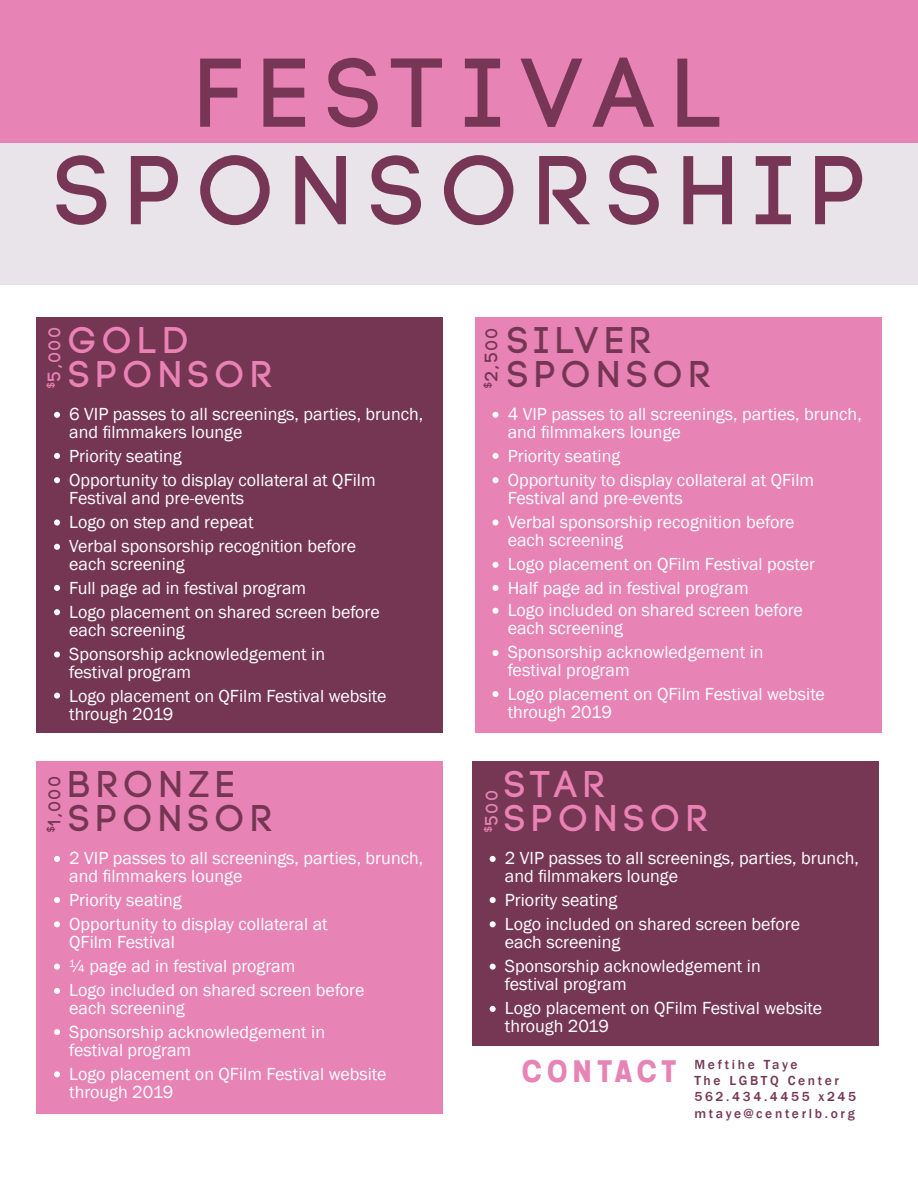
<style>
.page{position:relative;width:918px;height:1188px;background:#fff}
.page>*{position:absolute;margin:0;border:0;box-sizing:border-box;transform-origin:0 0}
.t1{font:700 97.5px/97.5px "Code";letter-spacing:.2em;color:#773656;text-align:center}
.t2{font:700 37.2px "Code";letter-spacing:.2em;color:#753654}
.t3{font:700 37.2px "Code";letter-spacing:.2em;color:#eb82b5}
.t4{font:31.65px "Questrian 2";letter-spacing:.16em;color:#e783b5}
.t5{font:18px/24px "Franklin Gothic";color:#fff}
.t6{font:700 18px "Code";letter-spacing:.14em;color:#753654}
.t7{font:700 18px "Code";color:#eb82b5}
.t8{font:700 18px "Code";color:#e783b5}
.t9{font:500 13.5px/16.2px "Franklin Gothic";letter-spacing:.2em;color:#753654}
</style>
<div class="page">
<div style="left:0;top:143px;width:918px;height:142px;background:#e9e4e9"></div>
<div style="left:0;top:0;width:918px;height:143px;background:#e783b5"></div>
<div style="left:37px;top:317px;width:406px;height:415px;background:#753654"></div>
<svg style="left:54px;top:412px;width:6px;height:6px"></svg>
<svg style="left:54px;top:453px;width:6px;height:6px"></svg>
<svg style="left:54px;top:477px;width:6px;height:6px"></svg>
<div style="left:54px;top:519px;width:6px;height:7px;background:#fff;border-radius:50%"></div>
<svg style="left:54px;top:544px;width:6px;height:6px"></svg>
<svg style="left:54px;top:585px;width:6px;height:6px"></svg>
<svg style="left:54px;top:609px;width:6px;height:6px"></svg>
<div style="left:54px;top:651px;width:6px;height:7px;background:#fff;border-radius:50%"></div>
<svg style="left:54px;top:693px;width:6px;height:6px"></svg>
<div style="left:475px;top:317px;width:406px;height:415px;background:#e783b5"></div>
<div style="left:492px;top:412px;width:7px;height:6px;background:#fff;border-radius:50%"></div>
<div style="left:492px;top:453px;width:7px;height:6px;background:#fff;border-radius:50%"></div>
<div style="left:492px;top:477px;width:7px;height:6px;background:#fff;border-radius:50%"></div>
<svg style="left:492px;top:519px;width:7px;height:7px"></svg>
<div style="left:492px;top:562px;width:7px;height:6px;background:#fff;border-radius:50%"></div>
<div style="left:492px;top:585px;width:7px;height:6px;background:#fff;border-radius:50%"></div>
<div style="left:492px;top:608px;width:7px;height:6px;background:#fff;border-radius:50%"></div>
<div style="left:492px;top:650px;width:7px;height:6px;background:#fff;border-radius:50%"></div>
<div style="left:492px;top:691px;width:7px;height:6px;background:#fff;border-radius:50%"></div>
<div style="left:37px;top:761px;width:406px;height:352px;background:#e783b5"></div>
<svg style="left:54px;top:856px;width:6px;height:6px"></svg>
<svg style="left:54px;top:897px;width:6px;height:6px"></svg>
<svg style="left:54px;top:921px;width:6px;height:6px"></svg>
<svg style="left:54px;top:964px;width:6px;height:6px"></svg>
<svg style="left:54px;top:988px;width:6px;height:6px"></svg>
<svg style="left:54px;top:1029px;width:6px;height:6px"></svg>
<svg style="left:54px;top:1071px;width:6px;height:6px"></svg>
<div style="left:472px;top:761px;width:406px;height:285px;background:#763755"></div>
<svg style="left:490px;top:856px;width:6px;height:6px"></svg>
<svg style="left:490px;top:897px;width:6px;height:6px"></svg>
<svg style="left:490px;top:921px;width:6px;height:6px"></svg>
<svg style="left:490px;top:964px;width:6px;height:6px"></svg>
<svg style="left:490px;top:1006px;width:6px;height:6px"></svg>
<h1 class="t1" style="left:56px;top:48px;width:811px">FESTIVAL<br>SPONSORSHIP</h1>
<h2 class="t3" style="left:69px;top:322px;width:121px">GOLD</h2>
<p class="t7" style="left:45px;top:388px;width:62px;rotate:-90deg"><sup>$</sup>5,000</p>
<h2 class="t3" style="left:69px;top:356px;width:204px">SPONSOR</h2>
<p class="t5" style="left:69px;top:405px;width:356px;line-height:18px">6 VIP passes to all screenings, parties, brunch, and filmmakers lounge</p>
<p class="t5" style="left:69px;top:444px;width:308px">Priority seating<br>Opportunity to display collateral at QFilm</p>
<p class="t5" style="left:69px;top:486px;width:288px">Festival and pre-events<br>Logo on step and repeat<br>Verbal sponsorship recognition before</p>
<p class="t5" style="left:69px;top:552px;width:312px">each screening<br>Full page ad in festival program<br>Logo placement on shared screen before</p>
<p class="t5" style="left:69px;top:618px;width:257px">each screening<br>Sponsorship acknowledgement in</p>
<p class="t5" style="left:69px;top:660px;width:319px">festival program<br>Logo placement on QFilm Festival website</p>
<p class="t5" style="left:69px;top:702px;width:106px">through 2019</p>
<h2 class="t2" style="left:69px;top:766px;width:167px">BRONZE</h2>
<p class="t6" style="left:45px;top:832px;width:57px;rotate:-90deg"><sup>$</sup>1,000</p>
<h2 class="t2" style="left:69px;top:800px;width:204px">SPONSOR</h2>
<p class="t5" style="left:69px;top:850px;width:356px;line-height:18px">2 VIP passes to all screenings, parties, brunch, and filmmakers lounge</p>
<p class="t5" style="left:69px;top:889px;width:260px">Priority seating<br>Opportunity to display collateral at</p>
<p class="t5" style="left:69px;top:931px;width:297px">QFilm Festival<br>¼ page ad in festival program<br>Logo included on shared screen before</p>
<p class="t5" style="left:69px;top:997px;width:257px">each screening<br>Sponsorship acknowledgement in</p>
<p class="t5" style="left:69px;top:1038px;width:319px">festival program<br>Logo placement on QFilm Festival website</p>
<p class="t5" style="left:69px;top:1080px;width:106px">through 2019</p>
<p class="t6" style="left:482px;top:388px;width:62px;rotate:-90deg"><sup>$</sup>2,500</p>
<h2 class="t2" style="left:508px;top:322px;width:144px">SILVER</h2>
<h2 class="t2" style="left:508px;top:356px;width:204px">SPONSOR</h2>
<p class="t5" style="left:508px;top:405px;width:356px;line-height:18px">4 VIP passes to all screenings, parties, brunch, and filmmakers lounge</p>
<p class="t5" style="left:508px;top:444px;width:308px">Priority seating<br>Opportunity to display collateral at QFilm</p>
<p class="t5" style="left:508px;top:486px;width:288px">Festival and pre-events<br>Verbal sponsorship recognition before</p>
<p class="t5" style="left:508px;top:529px;width:309px;line-height:23.5px">each screening<br>Logo placement on QFilm Festival poster<br>Half page ad in festival program<br>Logo included on shared screen before</p>
<p class="t5" style="left:508px;top:617px;width:257px">each screening<br>Sponsorship acknowledgement in</p>
<p class="t5" style="left:508px;top:659px;width:319px">festival program<br>Logo placement on QFilm Festival website</p>
<p class="t5" style="left:508px;top:701px;width:106px">through 2019</p>
<h2 class="t3" style="left:505px;top:766px;width:101px">STAR</h2>
<p class="t8" style="left:482px;top:832px;width:43px;rotate:-90deg"><sup>$</sup>500</p>
<h2 class="t3" style="left:505px;top:800px;width:204px">SPONSOR</h2>
<p class="t5" style="left:505px;top:850px;width:356px;line-height:18px">2 VIP passes to all screenings, parties, brunch, and filmmakers lounge</p>
<p class="t5" style="left:505px;top:889px;width:297px">Priority seating<br>Logo included on shared screen before</p>
<p class="t5" style="left:505px;top:931px;width:257px">each screening<br>Sponsorship acknowledgement in</p>
<p class="t5" style="left:505px;top:973px;width:319px">festival program<br>Logo placement on QFilm Festival website</p>
<p class="t5" style="left:505px;top:1015px;width:106px">through 2019</p>
<h3 class="t4" style="left:523px;top:1053px;width:156px">CONTACT</h3>
<p class="t9" style="left:694px;top:1057px;width:163px">Meftihe Taye<br>The LGBTQ Center<br>562.434.4455 x245 mtaye@centerlb.org</p>
</div>
